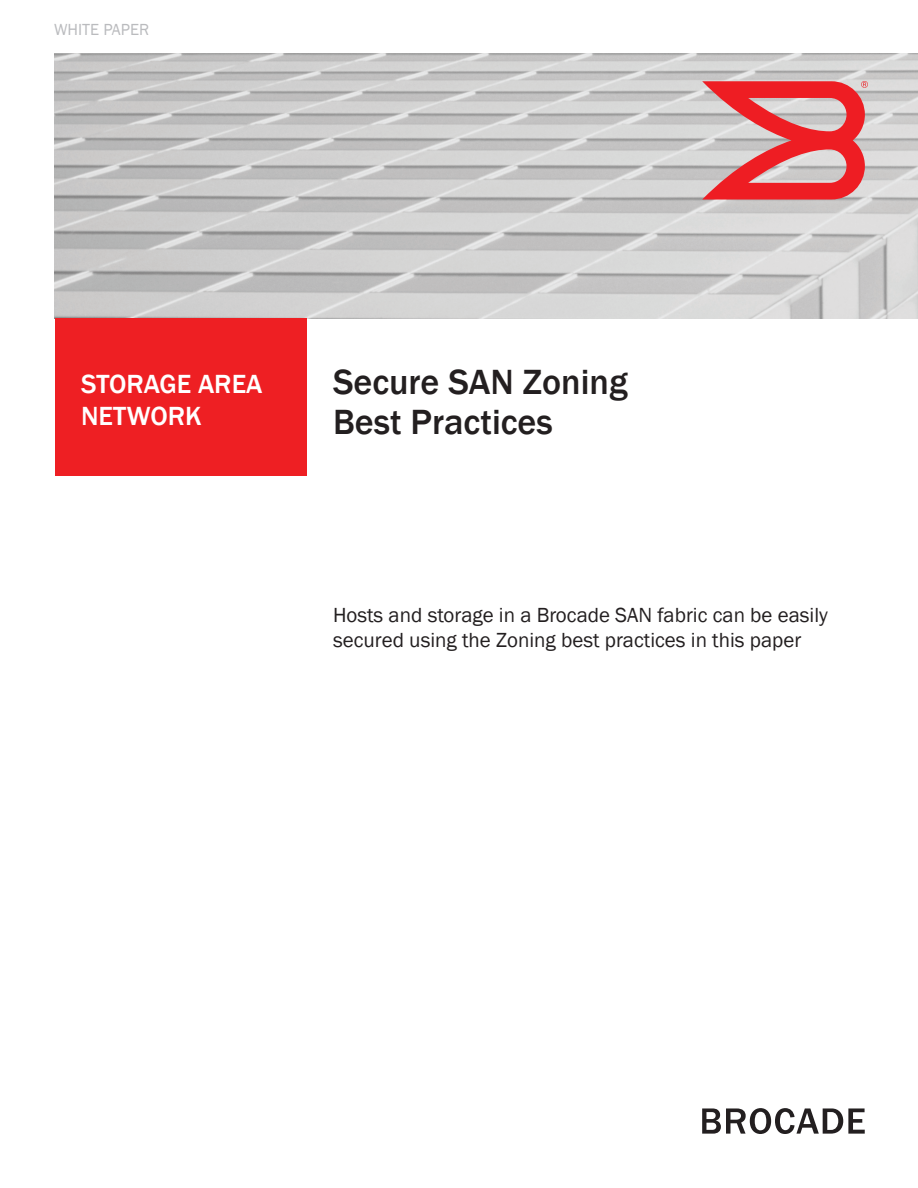
<style>
.page{position:relative;width:918px;height:1188px;background:#fff}
.page>*{position:absolute;margin:0;border:0;box-sizing:border-box;transform-origin:0 0}
.Headline_24pt_Med{font:500 36px/40.5px "Franklin Gothic";color:#231f20}
.Abstract_18pt_Med{font:500 27px/31.5px "Franklin Gothic";color:#fff}
.Body_Text_14pt_Book{font:21px/25.2px "Franklin Gothic";color:#231f20}
.Prod__Category_Heade{font:16.5px "Franklin Gothic";color:#babbbe}
</style>
<div class="page">
<svg style="left:702px;top:1108px;width:163px;height:26px"></svg>
<img style="left:55px;top:54px;width:863px;height:264px">
<div style="left:55px;top:318px;width:252px;height:157px;background:#ee1f23"></div>
<svg style="left:702px;top:81px;width:166px;height:119px;background:#de7679"></svg>
<p class="Prod__Category_Heade" style="left:54px;top:19px;width:97px">WHITE PAPER</p>
<p class="Abstract_18pt_Med" style="left:81px;top:369px;width:183px">STORAGE AREA<br>NETWORK</p>
<p class="Headline_24pt_Med" style="left:333px;top:362px;width:296px">Secure SAN Zoning<br>Best Practices</p>
<p class="Body_Text_14pt_Book" style="left:333px;top:603px;width:496px">Hosts and storage in a Brocade SAN fabric can be easily secured using the Zoning best practices in this paper</p>
</div>
